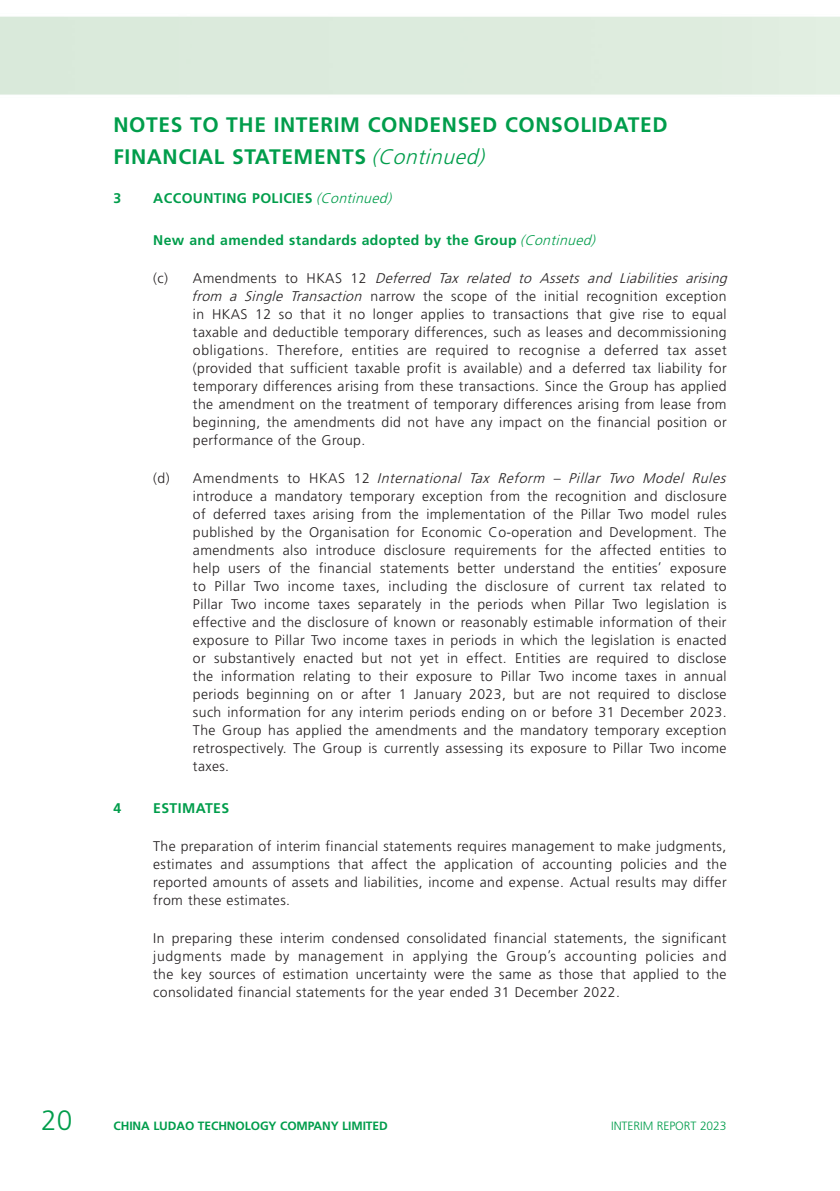
<style>
.page{position:relative;width:840px;height:1191px;background:#fff}
.page>*{position:absolute;margin:0;border:0;box-sizing:border-box;transform-origin:0 0}
.t1{font:300 28px "Frutiger LT Std";color:#009d4b}
.t2{font:700 21px/32px "Frutiger LT Std";letter-spacing:.03em;color:#009d4b}
.t3{font:300 14px/18px "Frutiger LT Std";letter-spacing:.03em;color:#231f20}
.t4{font:700 14px "Frutiger LT Std";letter-spacing:.03em;color:#009d4b}
.t5{font:700 12px "Frutiger LT Std";letter-spacing:-.005em;color:#009d4b}
.t6{font:300 12px "Frutiger LT Std";letter-spacing:-.005em;color:#009d4b}
.s1{font-weight:300;font-style:italic}
.s2{font-style:italic}
</style>
<div class="page">
<h2 class="t2" style="left:113px;top:109px;width:555px">NOTES TO THE INTERIM CONDENSED CONSOLIDATED<br>FINANCIAL STATEMENTS <span class="s1">(Continued)</span></h2>
<p class="t4" style="left:113px;top:190px;width:9px">3</p>
<p class="t4" style="left:153px;top:190px;width:243px">ACCOUNTING POLICIES <span class="s1">(Continued)</span></p>
<p class="t4" style="left:153px;top:232px;width:447px">New and amended standards adopted by the Group <span class="s1">(Continued)</span></p>
<p class="t3" style="left:191px;top:269px;width:540px;text-indent:-38px">( c ) A m e n d m e n t s t o H K A S 1 2 <span class="s2">Deferred Tax related to Assets and Liabilities arising from a Single Transaction</span> narrow the scope of the initial recognition exception in HKAS 12 so that it no longer applies to transactions that give rise to equal taxable and deductible temporary differences, such as leases and decommissioning obligations. Therefore, entities are required to recognise a deferred tax asset (provided that sufficient taxable profit is available) and a deferred tax liability for temporary differences arising from these transactions. Since the Group has applied the amendment on the treatment of temporary differences arising from lease from beginning, the amendments did not have any impact on the financial position or performance of the Group.</p>
<p class="t3" style="left:193px;top:469px;width:537px;text-indent:-40px">( d ) A m e n d m e n t s t o H K A S 1 2 <span class="s2">International Tax Reform – Pillar Two Model Rules </span>introduce a mandatory temporary exception from the recognition and disclosure of deferred taxes arising from the implementation of the Pillar Two model rules published by the Organisation for Economic Co-operation and Development. The amendments also introduce disclosure requirements for the affected entities to help users of the financial statements better understand the entities’ exposure to Pillar Two income taxes, including the disclosure of current tax related to Pillar Two income taxes separately in the periods when Pillar Two legislation is effective and the disclosure of known or reasonably estimable information of their exposure to Pillar Two income taxes in periods in which the legislation is enacted or substantively enacted but not yet in effect. Entities are required to disclose the information relating to their exposure to Pillar Two income taxes in annual periods beginning on or after 1 January 2023, but are not required to disclose such information for any interim periods ending on or before 31 December 2023.<br>The Group has applied the amendments and the mandatory temporary exception retrospectively. The Group is currently assessing its exposure to Pillar Two income taxes.</p>
<p class="t4" style="left:113px;top:799px;width:9px">4</p>
<p class="t4" style="left:153px;top:799px;width:77px">ESTIMATES</p>
<p class="t3" style="left:153px;top:837px;width:574px;text-align:justify">The preparation of interim financial statements requires management to make judgments, estimates and assumptions that affect the application of accounting policies and the reported amounts of assets and liabilities, income and expense. Actual results may differ from these estimates.</p>
<p class="t3" style="left:153px;top:929px;width:574px;text-align:justify">In preparing these interim condensed consolidated financial statements, the significant judgments made by management in applying the Group’s accounting policies and the key sources of estimation uncertainty were the same as those that applied to the consolidated financial statements for the year ended 31 December 2022.</p>
<h1 class="t1" style="left:41px;top:1104px;width:33px">20</h1>
<p class="t5" style="left:113px;top:1118px;width:276px">CHINA LUDAO TECHNOLOGY COMPANY LIMITED</p>
<p class="t6" style="left:610px;top:1119px;width:117px">INTERIM REPORT 2023</p>
</div>
